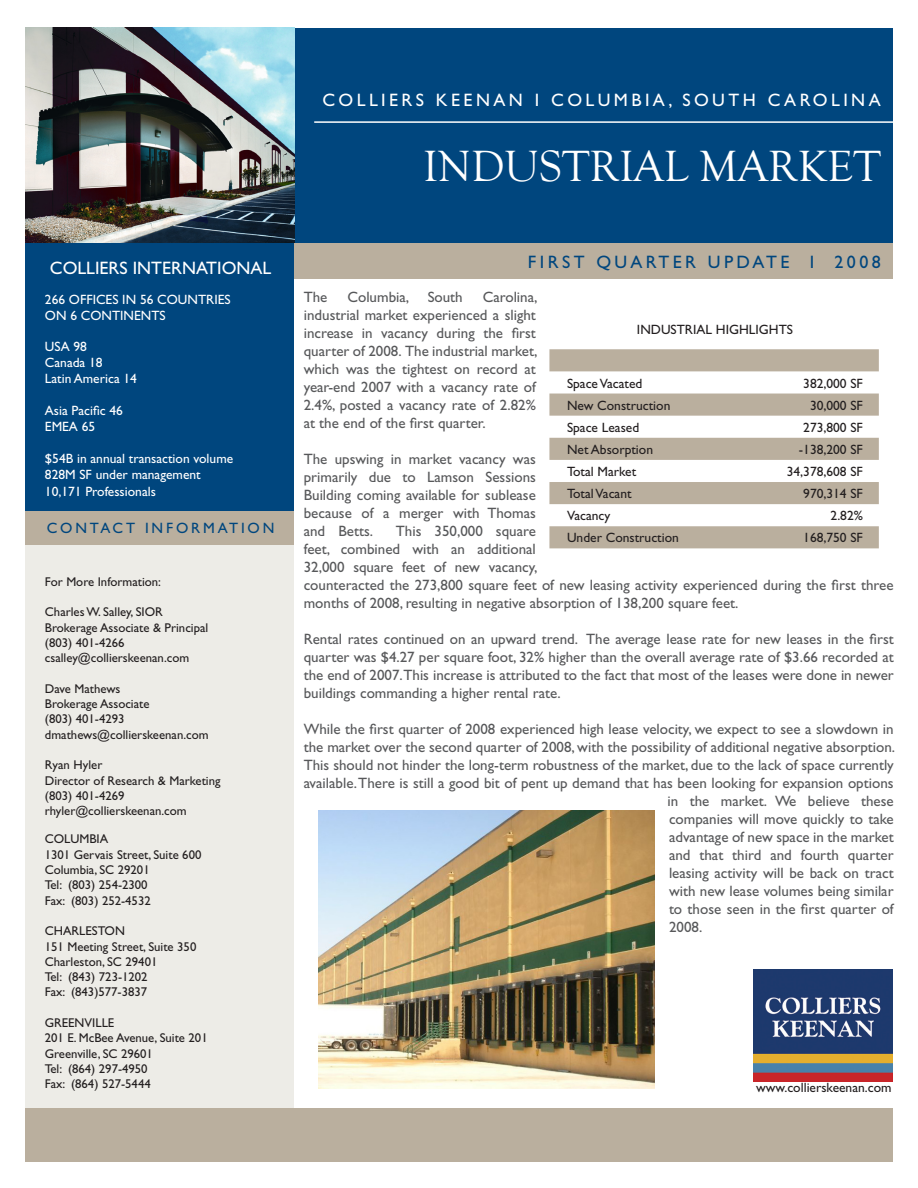
<style>
.page{position:relative;width:918px;height:1188px;background:#fff}
.page>*{position:absolute;margin:0;border:0;box-sizing:border-box;transform-origin:0 0}
.t1{font:45px "Goudy Old Style T";color:#fff}
.t2{font:18px "Gill Sans";letter-spacing:.19em;color:#fff}
.t3{font:18px "Gill Sans";letter-spacing:.19em;color:#00467e}
.t4{font:18px "Gill Sans";color:#fff}
.t5{font:15px/18px "Gill Sans";color:#57585a;text-align:justify}
.t6{font:15px "Gill Sans";letter-spacing:.19em;color:#00467e}
.t7{font:13.5px "Gill Sans";color:#231f20}
.t8{font:13.5px "Gill Sans";color:#fff}
.t9{font:12.75px "Gill Sans";color:#231f20}
</style>
<div class="page">
<div style="left:294px;top:28px;width:599px;height:216px;background:#00467e"></div>
<hr style="left:314px;top:121px;width:604px;height:2px;background:#fff">
<img style="left:318px;top:810px;width:336px;height:279px">
<img style="left:753px;top:969px;width:140px;height:112px">
<div style="left:26px;top:243px;width:268px;height:902px;background:#edece7"></div>
<div style="left:26px;top:510px;width:268px;height:35px;background:#baaf9e"></div>
<div style="left:26px;top:1108px;width:867px;height:54px;background:#baaf9e"></div>
<img style="left:26px;top:27px;width:268px;height:216px">
<svg style="left:549px;top:349px;width:330px;height:199px;fill:#baaf9e"></svg>
<div style="left:232px;top:243px;width:661px;height:36px;background:#baaf9e"></div>
<div style="left:26px;top:243px;width:268px;height:267px;background:#00467e"></div>
<p class="t4" style="left:50px;top:258px;width:218px">Colli ers International</p>
<p class="t8" style="left:45px;top:291px;width:133px">266 OFFICES IN 56 COUN</p>
<p class="t8" style="left:198px;top:291px;width:34px">TRIES</p>
<p class="t8" style="left:45px;top:308px;width:89px">ON 6 CONTINEN</p>
<p class="t8" style="left:151px;top:308px;width:16px">TS</p>
<p class="t8" style="left:45px;top:339px;width:43px">USA 98</p>
<p class="t8" style="left:45px;top:355px;width:59px">Canada 18</p>
<p class="t8" style="left:45px;top:371px;width:94px">Latin America 14</p>
<p class="t8" style="left:45px;top:402px;width:80px">Asia Pacific 46</p>
<p class="t8" style="left:45px;top:419px;width:10px">EMEA</p>
<p class="t8" style="left:82px;top:419px;width:15px">65</p>
<p class="t8" style="left:45px;top:451px;width:190px">$54B in annual transaction volume</p>
<p class="t8" style="left:45px;top:467px;width:157px">828M SF under management</p>
<p class="t8" style="left:45px;top:483px;width:112px">10,171 Professionals</p>
<p class="t6" style="left:47px;top:519px;width:78px">Contact</p>
<p class="t6" style="left:145px;top:519px;width:131px">i nfor mati on</p>
<p class="t9" style="left:45px;top:574px;width:118px">For More Information:</p>
<p class="t9" style="left:45px;top:605px;width:119px">Charles W. Salley, SIOR</p>
<p class="t9" style="left:45px;top:620px;width:165px">Brokerage Associate &amp; Principal</p>
<p class="t9" style="left:45px;top:635px;width:81px">(803) 401-4266</p>
<p class="t9" style="left:45px;top:651px;width:146px">csalley@collierskeenan.com</p>
<p class="t9" style="left:45px;top:681px;width:77px">Dave Mathews</p>
<p class="t9" style="left:45px;top:696px;width:106px">Brokerage Associate</p>
<p class="t9" style="left:45px;top:712px;width:81px">(803) 401-4293</p>
<p class="t9" style="left:45px;top:727px;width:165px">dmathews@collierskeenan.com</p>
<p class="t9" style="left:45px;top:758px;width:59px">Ryan Hyler</p>
<p class="t9" style="left:45px;top:773px;width:177px">Director of Research &amp; Marketing</p>
<p class="t9" style="left:45px;top:788px;width:81px">(803) 401-4269</p>
<p class="t9" style="left:45px;top:804px;width:143px">rhyler@collierskeenan.com</p>
<p class="t9" style="left:45px;top:832px;width:65px">COLUM BIA</p>
<p class="t9" style="left:45px;top:847px;width:158px">1301 Gervais Street, Suite 600</p>
<p class="t9" style="left:45px;top:862px;width:107px">Columbia, SC 29201</p>
<p class="t9" style="left:45px;top:878px;width:104px">Tel: (803) 254-2300</p>
<p class="t9" style="left:45px;top:893px;width:108px">Fax: (803) 252-4532</p>
<p class="t9" style="left:45px;top:924px;width:71px">CHARLESTON</p>
<p class="t9" style="left:45px;top:939px;width:153px">151 Meeting Street, Suite 350</p>
<p class="t9" style="left:45px;top:954px;width:114px">Charleston, SC 29401</p>
<p class="t9" style="left:45px;top:970px;width:104px">Tel: (843) 723-1202</p>
<p class="t9" style="left:45px;top:985px;width:104px">Fax: (843)577-3837</p>
<p class="t9" style="left:45px;top:1015px;width:70px">GREENVILLE</p>
<p class="t9" style="left:45px;top:1031px;width:165px">201 E. McBee Avenue, Suite 201</p>
<p class="t9" style="left:45px;top:1046px;width:110px">Greenville, SC 29601</p>
<p class="t9" style="left:45px;top:1061px;width:104px">Tel: (864) 297-4950</p>
<p class="t9" style="left:45px;top:1077px;width:108px">Fax: (864) 527-5444</p>
<p class="t2" style="left:322px;top:90px;width:45px">Colli</p>
<p class="t2" style="left:389px;top:90px;width:24px">ers</p>
<p class="t2" style="left:436px;top:90px;width:446px">keenan I Col umbi a, Sout h Caroli na</p>
<p class="t1" style="left:423px;top:141px;width:459px">INDUSTRIAL MARKET</p>
<p class="t3" style="left:756px;top:251px;width:120px">Q1 I 2008</p>
<p class="t3" style="left:528px;top:251px;width:24px">first</p>
<p class="t3" style="left:596px;top:251px;width:286px">Quart er updat e I 2008</p>
<p class="t5" style="left:304px;top:288px;width:235px;text-indent:179px">Carolina, industrial market experienced a slight increase in vacancy during the first quarter of 2008. The industrial market, which was the tightest on record at year-end 2007 with a vacancy rate of 2.4%, posted a vacancy rate of 2.82% at the end of the first quarter.</p>
<p class="t5" style="left:304px;top:450px;width:234px">The upswing in market vacancy was primarily due to Lamson Sessions Building coming available for sublease because of a merger with Thomas and Betts.</p>
<p class="t5" style="left:304px;top:288px;width:25px">The</p>
<p class="t5" style="left:347px;top:288px;width:117px">Columbia, South</p>
<p class="t7" style="left:637px;top:321px;width:158px">INDUSTRIAL HIGHLIGHTS</p>
<p class="t7" style="left:567px;top:375px;width:77px">Space Vacated</p>
<p class="t7" style="left:803px;top:375px;width:60px">382,000 SF</p>
<p class="t7" style="left:567px;top:397px;width:105px">New Construction</p>
<p class="t7" style="left:810px;top:397px;width:53px">30,000 SF</p>
<p class="t7" style="left:567px;top:419px;width:74px">Space Leased</p>
<p class="t7" style="left:803px;top:419px;width:60px">273,800 SF</p>
<p class="t7" style="left:567px;top:442px;width:88px">Net Absorption</p>
<p class="t7" style="left:799px;top:442px;width:64px">-138,200 SF</p>
<p class="t7" style="left:567px;top:464px;width:71px">Total Market</p>
<p class="t7" style="left:787px;top:464px;width:76px">34,378,608 SF</p>
<p class="t7" style="left:567px;top:486px;width:66px">Total Vacant</p>
<p class="t7" style="left:803px;top:486px;width:60px">970,314 SF</p>
<p class="t7" style="left:567px;top:508px;width:45px">Vacancy</p>
<p class="t7" style="left:831px;top:508px;width:34px">2.82%</p>
<p class="t7" style="left:567px;top:530px;width:113px">Under Construction</p>
<p class="t7" style="left:803px;top:530px;width:60px">168,750 SF</p>
<p class="t5" style="left:304px;top:522px;width:591px;text-align:left;text-indent:92px">This 350,000 square<br>feet, combined with an additional<br>32,000 square feet of new vacancy,<br>counteracted the 273,800 square feet of new leasing activity experienced during the first three months of 2008, resulting in negative absorption of 138,200 square feet.</p>
<p class="t5" style="left:304px;top:630px;width:592px">Rental rates continued on an upward trend. The average lease rate for new leases in the first quarter was $4.27 per square foot, 32% higher than the overall average rate of $3.66 recorded at the end of 2007.This increase is attributed to the fact that most of the leases were done in newer buildings commanding a higher rental rate.</p>
<p class="t5" style="left:304px;top:720px;width:591px">While the first quarter of 2008 experienced high lease velocity, we expect to see a slowdown in</p>
<p class="t5" style="left:304px;top:738px;width:593px">the market over the second quarter of 2008, with the possibility of additional negative absorption.</p>
<p class="t5" style="left:304px;top:756px;width:591px">This should not hinder the long-term robustness of the market, due to the lack of space currently</p>
<p class="t5" style="left:304px;top:774px;width:591px">available. There is still a good bit of pent up demand that has been looking for expansion options</p>
<p class="t5" style="left:668px;top:792px;width:228px">in the market. We believe these</p>
<p class="t5" style="left:669px;top:810px;width:226px">companies will move quickly to take</p>
<p class="t5" style="left:669px;top:828px;width:226px">advantage of new space in the market</p>
<p class="t5" style="left:669px;top:846px;width:226px">and that third and fourth quarter</p>
<p class="t5" style="left:669px;top:864px;width:226px">leasing activity will be back on tract</p>
<p class="t5" style="left:669px;top:882px;width:226px">with new lease volumes being similar</p>
<p class="t5" style="left:669px;top:900px;width:227px">to those seen in the first quarter of</p>
<p class="t5" style="left:669px;top:918px;width:35px">2008.</p>
<p class="t7" style="left:756px;top:1080px;width:137px">www.collierskeenan.com</p>
</div>
